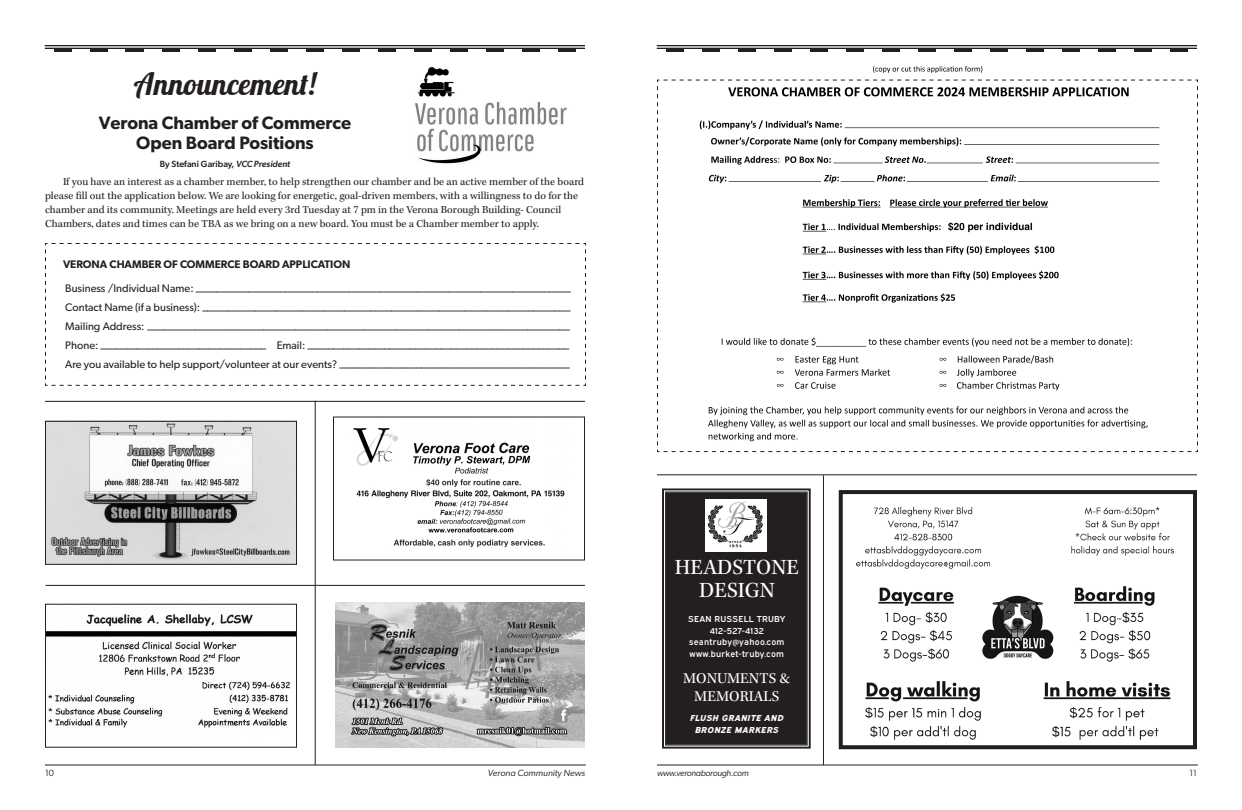
<style>
.page{position:relative;width:1242px;height:810px;background:#fff}
.page>*{position:absolute;margin:0;border:0;box-sizing:border-box;transform-origin:0 0}
.Main_Head{font:30px "Lobster";color:#231f20}
.t1{font:22.2px/22.2px "Kepler Std";color:#fff;text-align:center}
.Main_Head-2{font:600 18px/20px "Gibson";color:#231f20;text-align:center}
.t2{font:15.5px/17.4px "Kepler Std";letter-spacing:.005em;color:#fff;text-align:center}
.text{font:11px "Gibson";color:#231f20}
.text-2{font:11px/14px "Kepler Std";color:#231f20}
.text-3{font:600 11px "Gibson";color:#231f20}
.Byline{font:500 9px "Gibson";color:#231f20}
.t3{font:italic 9px "Gibson";letter-spacing:-.02em;color:#231f20}
.t4{font:italic 9px "Gibson";color:#231f20;scale:1.05 1}
.t5{font:9px "Gibson";color:#231f20}
.t6{font:8.7px/11.6px "Expressway Sb";letter-spacing:.03em;color:#fff;text-align:center}
.t7{font:italic 8.7px/11.6px "Expressway Xb";letter-spacing:.04em;color:#fff;text-align:center;scale:1.06 1}
.s1{font-style:italic}
</style>
<div class="page">
<hr style="left:45px;top:45px;width:540px;height:4px;background:#b6b5b5">
<hr style="left:45px;top:45px;width:540px;height:1px;background:#231f20">
<hr style="left:45px;top:48px;width:540px;height:1px;background:#231f20">
<hr style="left:54px;top:49px;width:18px;height:3px;background:#231f20">
<hr style="left:90px;top:49px;width:18px;height:3px;background:#231f20">
<hr style="left:126px;top:49px;width:18px;height:3px;background:#231f20">
<hr style="left:162px;top:49px;width:18px;height:3px;background:#231f20">
<hr style="left:198px;top:49px;width:18px;height:3px;background:#231f20">
<hr style="left:234px;top:49px;width:18px;height:3px;background:#231f20">
<hr style="left:270px;top:49px;width:18px;height:3px;background:#231f20">
<hr style="left:306px;top:49px;width:18px;height:3px;background:#231f20">
<hr style="left:342px;top:49px;width:18px;height:3px;background:#231f20">
<hr style="left:378px;top:49px;width:18px;height:3px;background:#231f20">
<hr style="left:414px;top:49px;width:18px;height:3px;background:#231f20">
<hr style="left:450px;top:49px;width:18px;height:3px;background:#231f20">
<hr style="left:486px;top:49px;width:18px;height:3px;background:#231f20">
<hr style="left:522px;top:49px;width:18px;height:3px;background:#231f20">
<hr style="left:558px;top:49px;width:18px;height:3px;background:#231f20">
<hr style="left:45px;top:764px;width:541px;height:2px;background:#231f20">
<hr style="left:657px;top:45px;width:540px;height:4px;background:#b6b5b5">
<hr style="left:657px;top:45px;width:540px;height:1px;background:#231f20">
<hr style="left:657px;top:48px;width:540px;height:1px;background:#231f20">
<hr style="left:666px;top:49px;width:18px;height:3px;background:#231f20">
<hr style="left:702px;top:49px;width:18px;height:3px;background:#231f20">
<hr style="left:738px;top:49px;width:18px;height:3px;background:#231f20">
<hr style="left:774px;top:49px;width:18px;height:3px;background:#231f20">
<hr style="left:810px;top:49px;width:18px;height:3px;background:#231f20">
<hr style="left:846px;top:49px;width:18px;height:3px;background:#231f20">
<hr style="left:882px;top:49px;width:18px;height:3px;background:#231f20">
<hr style="left:918px;top:49px;width:18px;height:3px;background:#231f20">
<hr style="left:954px;top:49px;width:18px;height:3px;background:#231f20">
<hr style="left:990px;top:49px;width:18px;height:3px;background:#231f20">
<hr style="left:1026px;top:49px;width:18px;height:3px;background:#231f20">
<hr style="left:1062px;top:49px;width:18px;height:3px;background:#231f20">
<hr style="left:1098px;top:49px;width:18px;height:3px;background:#231f20">
<hr style="left:1134px;top:49px;width:18px;height:3px;background:#231f20">
<hr style="left:1170px;top:49px;width:18px;height:3px;background:#231f20">
<hr style="left:657px;top:764px;width:541px;height:2px;background:#231f20">
<hr style="left:315px;top:401px;width:1px;height:364px;background:#231f20">
<hr style="left:45px;top:401px;width:540px;height:1px;background:#231f20">
<hr style="left:46px;top:585px;width:539px;height:1px;background:#231f20">
<img style="left:415px;top:67px;width:152px;height:97px">
<hr style="left:657px;top:474px;width:540px;height:1px;background:#231f20">
<hr style="left:823px;top:475px;width:1px;height:290px;background:#231f20">
<svg style="left:657px;top:79px;width:541px;height:374px"></svg>
<svg style="left:45px;top:243px;width:541px;height:143px"></svg>
<img style="left:857px;top:506px;width:317px;height:234px">
<div style="left:839px;top:490px;width:358px;height:259px;border:4px solid #231f20"></div>
<svg style="left:662px;top:488px;width:149px;height:261px;background:#383536"></svg>
<img style="left:47px;top:423px;width:248px;height:140px">
<div style="left:45px;top:421px;width:252px;height:144px;border:1px solid #231f20"></div>
<img style="left:47px;top:614px;width:248px;height:114px">
<div style="left:45px;top:604px;width:252px;height:144px;border:1px solid #231f20"></div>
<img style="left:353px;top:428px;width:212px;height:120px">
<div style="left:333px;top:417px;width:252px;height:144px;border:1px solid #231f20"></div>
<img style="left:335px;top:602px;width:250px;height:146px">
<p class="Main_Head" style="left:134px;top:65px;width:184px">Announcement!</p>
<p class="Main_Head-2" style="left:99px;top:112px;width:254px">Verona Chamber of Commerce<br>Open Board Positions</p>
<p class="Byline" style="left:160px;top:158px;width:132px">By Stefani Garibay, <span class="s1">VCC President</span></p>
<p class="text-2" style="left:45px;top:175px;width:541px;text-indent:18px">If you have an interest as a chamber member, to help strengthen our chamber and be an active member of the board please fill out the application below. We are looking for energetic, goal-driven members, with a willingness to do for the chamber and its community. Meetings are held every 3rd Tuesday at 7 pm in the Verona Borough Building- Council Chambers, dates and times can be TBA as we bring on a new board. You must be a Chamber member to apply.</p>
<p class="text-3" style="left:63px;top:258px;width:289px">VERONA CHAMBER OF COMMERCE BOARD APPLICATION</p>
<p class="text" style="left:65px;top:281px;width:507px">Business /Individual Name: _______________________________________________________________________</p>
<p class="text" style="left:65px;top:300px;width:507px">Contact Name (if a business): ______________________________________________________________________</p>
<p class="text" style="left:65px;top:319px;width:506px">Mailing Address: ________________________________________________________________________________</p>
<p class="text" style="left:65px;top:338px;width:506px">Phone: ________________________________ Email: ___________________________________________________</p>
<p class="text" style="left:65px;top:357px;width:506px">Are you available to help support/volunteer at our events? _____________________________________________</p>
<p class="t1" style="left:675px;top:557px;width:126px">HEADSTONE<br>DESIGN</p>
<p class="t6" style="left:688px;top:612px;width:99px">SEAN RUSSELL TRUBY<br>412-527-4132 seantruby@yahoo.com www.burket-truby.com</p>
<p class="t2" style="left:683px;top:670px;width:109px">MONUMENTS &amp;<br>MEMORIALS</p>
<p class="t7" style="left:690px;top:711px;width:90px">FLUSH GRANITE AND<br>BRONZE MARKERS</p>
<p class="t5" style="left:45px;top:768px;width:10px">10</p>
<p class="t4" style="left:488px;top:768px;width:94px">Verona Community News</p>
<p class="t3" style="left:657px;top:768px;width:93px">www.veronaborough.com</p>
<p class="t5" style="left:1189px;top:768px;width:9px">11</p>
</div>
